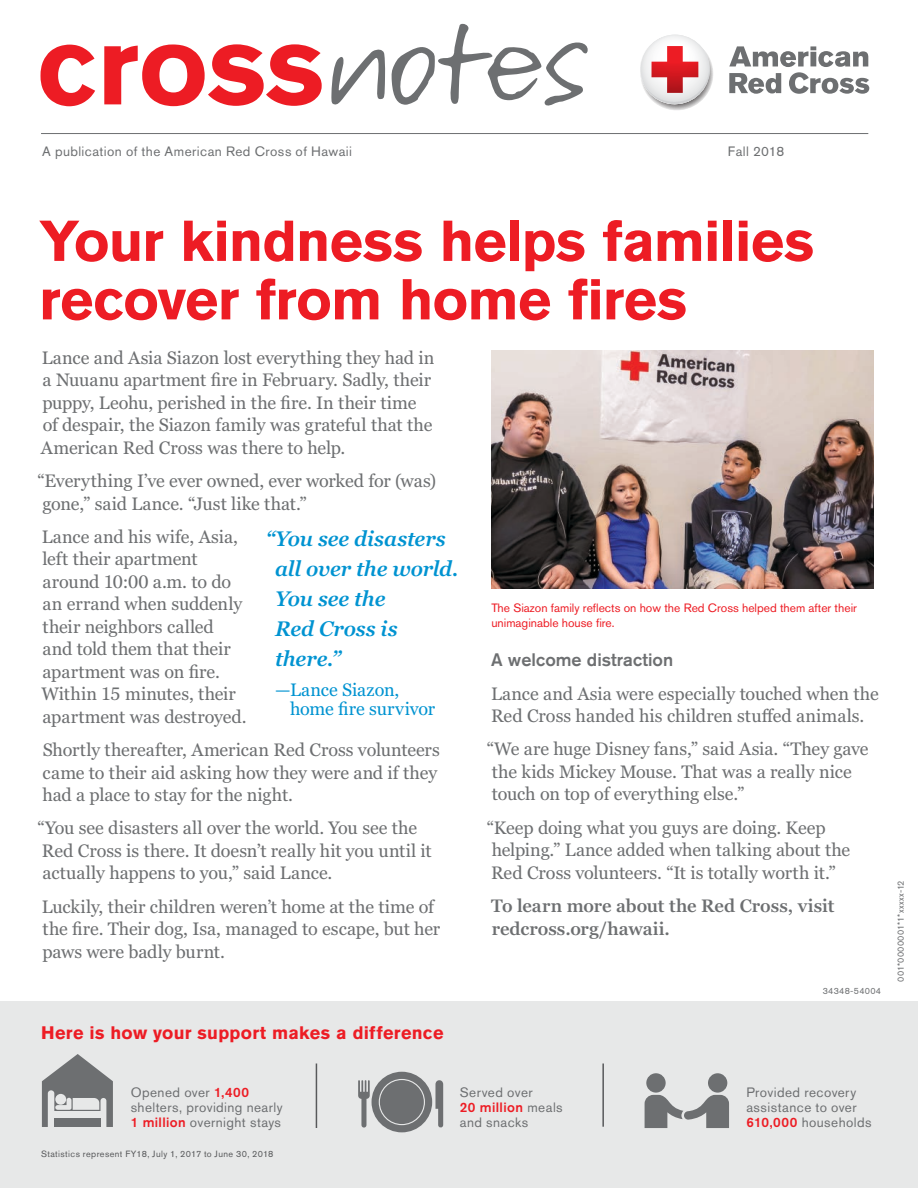
<style>
.page{position:relative;width:918px;height:1188px;background:#fff}
.page>*{position:absolute;margin:0;border:0;box-sizing:border-box;transform-origin:0 0}
.t1{font:700 57px/58.5px "Akzidenz Grotesk Pro";letter-spacing:-.01em;color:#ed1c24}
.t2{font:italic 600 21px/30px "Georgia Pro";letter-spacing:-.01em;color:#0093d1}
.t3{font:18px/22.5px "Georgia Pro";letter-spacing:-.005em;color:#6d6f71}
.t4{font:600 18px/22.5px "Georgia Pro";color:#6d6f71}
.t5{font:700 18px "Akzidenz Grotesk Pro";letter-spacing:.015em;color:#ed1c24}
.t6{font:18px/19.5px "Georgia Pro";letter-spacing:-.005em;color:#0093d1}
.t7{font:500 18px "Akzidenz Grotesk Pro";color:#6d6f71}
.t8{font:13.5px/15px "Akzidenz Grotesk Pro";letter-spacing:.03em;color:#6d6f71}
.t9{font:12px/15px "Akzidenz Grotesk Pro";color:#ed1c24}
.t10{font:9px "Akzidenz Grotesk Pro";letter-spacing:.045em;color:#58595b}
.t11{font:9px "Akzidenz Grotesk Pro";letter-spacing:.035em;color:#6d6f71}
.s1{font-weight:500;color:#ed1c24}
</style>
<div class="page">
<div style="left:0;top:1001px;width:918px;height:187px;background:#e7e8e8"></div>
<hr style="left:41px;top:133px;width:827px;height:1px;background:#6d6f71">
<svg style="left:640px;top:34px;width:73px;height:76px"></svg>
<svg style="left:729px;top:46px;width:140px;height:48px"></svg>
<svg style="left:331px;top:23px;width:257px;height:83px"></svg>
<svg style="left:40px;top:44px;width:282px;height:62px"></svg>
<img style="left:491px;top:351px;width:383px;height:238px">
<svg style="left:42px;top:1054px;width:71px;height:73px"></svg>
<svg style="left:358px;top:1072px;width:85px;height:60px"></svg>
<div style="left:380px;top:1080px;width:44px;height:44px;background:#6d6f71;border-radius:50%"></div>
<div style="left:646px;top:1073px;width:20px;height:20px;background:#6d6f71;border-radius:50%"></div>
<div style="left:708px;top:1073px;width:19px;height:20px;background:#6d6f71;border-radius:50%"></div>
<svg style="left:645px;top:1095px;width:84px;height:33px"></svg>
<hr style="left:316px;top:1064px;width:1px;height:64px;background:#58595b">
<hr style="left:602px;top:1064px;width:2px;height:63px;background:#58595b">
<p class="t8" style="left:42px;top:144px;width:311px">A publication of the American Red Cross of Hawaii</p>
<p class="t8" style="left:728px;top:144px;width:58px">Fall 2018</p>
<h1 class="t1" style="left:39px;top:211px;width:776px">Your kindness helps families recover from home fires</h1>
<p class="t3" style="left:41px;top:347px;width:395px">Lance and Asia Siazon lost everything they had in a Nuuanu apartment fire in February. Sadly, their puppy, Leohu, perished in the fire. In their time of despair, the Siazon family was grateful that the American Red Cross was there to help.</p>
<p class="t3" style="left:38px;top:470px;width:400px">“Everything I’ve ever owned, ever worked for (was) gone,” said Lance. “Just like that.”</p>
<p class="t3" style="left:41px;top:526px;width:207px">Lance and his wife, Asia, left their apartment around 10:00 a.m. to do an errand when suddenly their neighbors called and told them that their apartment was on fire.<br>Within 15 minutes, their apartment was destroyed.</p>
<p class="t3" style="left:42px;top:739px;width:399px">Shortly thereafter, American Red Cross volunteers came to their aid asking how they were and if they had a place to stay for the night.</p>
<p class="t3" style="left:37px;top:818px;width:396px">“You see disasters all over the world. You see the<br>Red Cross is there. It doesn’t really hit you until it actually happens to you,” said Lance.</p>
<p class="t3" style="left:42px;top:896px;width:400px">Luckily, their children weren’t home at the time of the fire. Their dog, Isa, managed to escape, but her paws were badly burnt.</p>
<p class="t2" style="left:275px;top:525px;width:185px;text-indent:-9px">“You see disasters all over the world.<br>You see the<br>Red Cross is there.”</p>
<p class="t6" style="left:290px;top:681px;width:147px;text-indent:-15px">—Lance Siazon, home fire survivor</p>
<p class="t5" style="left:41px;top:1021px;width:404px">Here is how your support makes a difference</p>
<p class="t9" style="left:491px;top:600px;width:367px">The Siazon family reflects on how the Red Cross helped them after their unimaginable house fire.</p>
<p class="t7" style="left:491px;top:648px;width:183px">A welcome distraction</p>
<p class="t3" style="left:491px;top:683px;width:389px">Lance and Asia were especially touched when the<br>Red Cross handed his children stuffed animals.</p>
<p class="t3" style="left:487px;top:739px;width:383px">“We are huge Disney fans,” said Asia. “They gave the kids Mickey Mouse. That was a really nice touch on top of everything else.”</p>
<p class="t3" style="left:487px;top:817px;width:365px">“Keep doing what you guys are doing. Keep helping.” Lance added when talking about the<br>Red Cross volunteers. “It is totally worth it.”</p>
<p class="t4" style="left:491px;top:895px;width:345px">To learn more about the Red Cross, visit redcross.org/hawaii.</p>
<p class="t11" style="left:823px;top:985px;width:60px">34348-54004</p>
<p class="t11" style="left:895px;top:982px;width:103px;rotate:-90deg">001*0000001*1*xxxxx-12</p>
<p class="t8" style="left:131px;top:1085px;width:154px">Opened over <span class="s1">1,400 </span>shelters, providing nearly<br><span class="s1">1 million</span> overnight stays</p>
<p class="t8" style="left:746px;top:1084px;width:127px">Provided recovery assistance to over<br><span class="s1">610,000</span> households</p>
<p class="t8" style="left:460px;top:1085px;width:104px">Served over<br><span class="s1">20 million</span> meals and snacks</p>
<p class="t10" style="left:41px;top:1148px;width:234px">Statistics represent FY18, July 1, 2017 to June 30, 2018</p>
</div>
